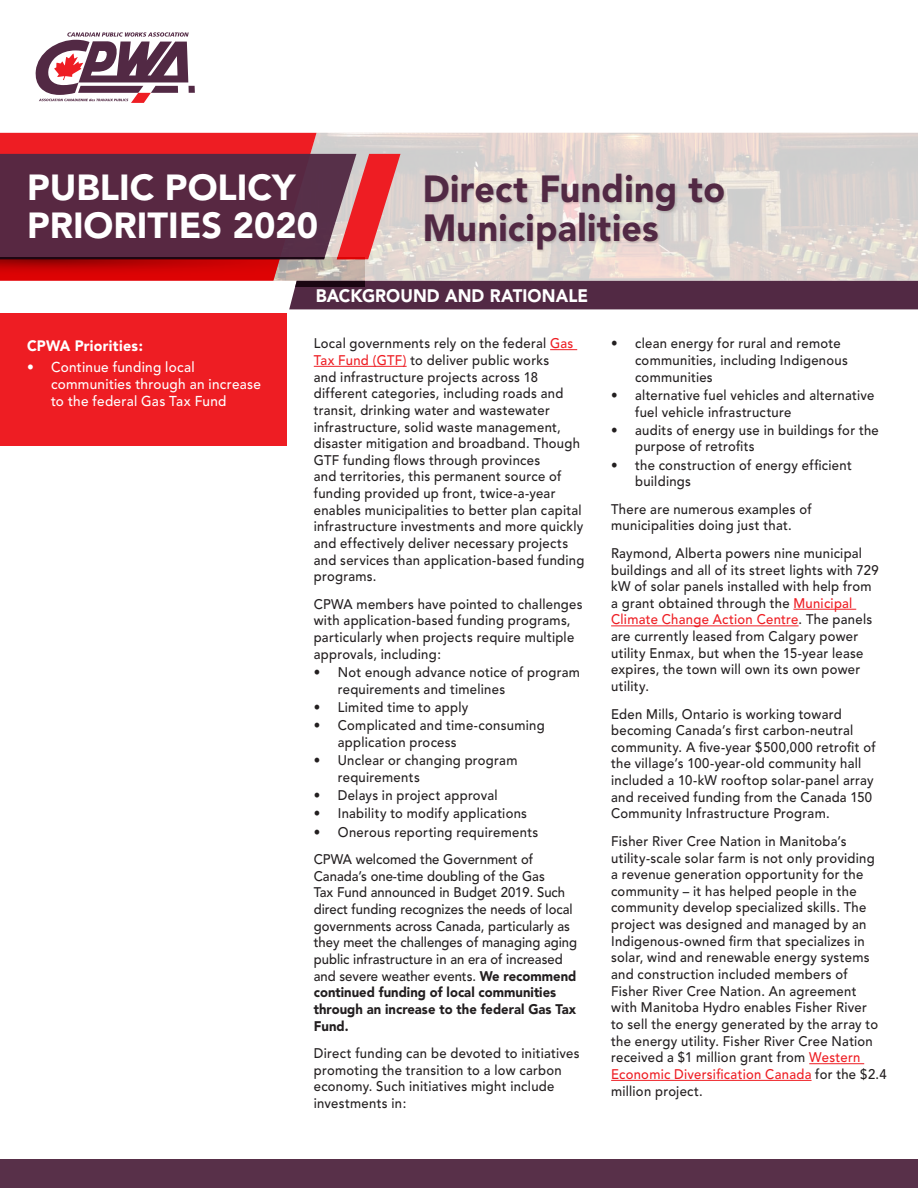
<style>
.page{position:relative;width:918px;height:1188px;background:#fff}
.page>*{position:absolute;margin:0;border:0;box-sizing:border-box;transform-origin:0 0}
.t1{font:900 37.5px/39px "Avenir";letter-spacing:.01em;color:#522944;scale:.95 1}
.t2{font:900 36px/37.5px "Avenir";color:#fff}
.t3{font:900 18px "Avenir";letter-spacing:.005em;color:#fff;scale:.94 1}
.t4{font:900 15px "Avenir";letter-spacing:.015em;color:#fff;scale:.95 1}
.t5{font:500 14.25px/17.1px "Avenir";letter-spacing:.02em;color:#fff;scale:.95 1}
.t6{font:500 13.8px/16.6px "Avenir";letter-spacing:.02em;color:#231f20;scale:.94 1}
.t7{font:500 13.8px/16.6px "Avenir";color:#231f20;scale:.94 1}
.s1{color:#ee1d23}
.s2{font-weight:900}
</style>
<div class="page">
<img style="left:317px;top:133px;width:601px;height:148px">
<svg style="left:0;top:133px;width:317px;height:148px;background:#ea2025"></svg>
<div style="left:0;top:1159px;width:918px;height:29px;background:#583049"></div>
<div style="left:289px;top:281px;width:629px;height:28px;background:#522944"></div>
<svg style="left:0;top:154px;width:401px;height:105px;background:#6c3449"></svg>
<img style="left:0;top:259px;width:363px;height:19px">
<svg style="left:550px;top:349px;width:27px;height:1px"></svg>
<hr style="left:314px;top:366px;width:93px;height:1px;background:#ee1d23">
<hr style="left:793px;top:609px;width:63px;height:1px;background:#ee1d23">
<hr style="left:611px;top:626px;width:188px;height:1px;background:#ee1d23">
<hr style="left:809px;top:1063px;width:55px;height:1px;background:#ee1d23">
<hr style="left:611px;top:1080px;width:201px;height:1px;background:#ee1d23">
<div style="left:424px;top:174px;width:302px;height:79px;background:#231f20;opacity:.2"></div>
<div style="left:0;top:313px;width:286px;height:133px;background:#ee1d23"></div>
<div style="left:189px;top:86px;width:6px;height:7px;background:#522944"></div>
<svg style="left:35px;top:32px;width:154px;height:71px"></svg>
<h2 class="t2" style="left:27px;top:169px;width:293px">PUBLIC POLICY<br>PRIORITIES 2020</h2>
<h1 class="t1" style="left:423px;top:170px;width:320px">Direct Funding to<br>Municipalities</h1>
<p class="t4" style="left:27px;top:337px;width:124px">CPWA Priorities:</p>
<p class="t5" style="left:51px;top:359px;width:223px;text-indent:-24px">• Continue funding local communities through an increase to the federal Gas Tax Fund</p>
<h3 class="t3" style="left:316px;top:284px;width:291px">BACKGROUND AND RATIONALE</h3>
<p class="t6" style="left:314px;top:336px;width:289px">Local governments rely on the federal <span class="s1">Gas Tax Fund (GTF)</span> to deliver public works<br>and infrastructure projects across 18 different categories, including roads and transit, drinking water and wastewater infrastructure, solid waste management, disaster mitigation and broadband. Though GTF funding flows through provinces<br>and territories, this permanent source of funding provided up front, twice-a-year enables municipalities to better plan capital infrastructure investments and more quickly and effectively deliver necessary projects and services than application-based funding programs.</p>
<p class="t6" style="left:314px;top:596px;width:287px">CPWA members have pointed to challenges with application-based funding programs, particularly when projects require multiple approvals, including:</p>
<p class="t6" style="left:338px;top:664px;width:259px;text-indent:-24px">• Not enough advance notice of program requirements and timelines</p>
<p class="t6" style="left:314px;top:699px;width:166px">• Limited time to apply</p>
<p class="t6" style="left:338px;top:717px;width:222px;text-indent:-24px">• Complicated and time-consuming application process</p>
<p class="t6" style="left:338px;top:752px;width:193px;text-indent:-24px">• Unclear or changing program requirements</p>
<p class="t6" style="left:314px;top:787px;width:197px">• Delays in project approval</p>
<p class="t6" style="left:314px;top:806px;width:228px">• Inability to modify applications</p>
<p class="t6" style="left:314px;top:818px;width:240px;line-height:27.5px">• Onerous reporting requirements<br>CPWA welcomed the Government of</p>
<p class="t7" style="left:314px;top:868px;width:282px">Canada’s one-time doubling of the Gas<br>Tax Fund announced in Budget 2019. Such direct funding recognizes the needs of local governments across Canada, particularly as they meet the challenges of managing aging public infrastructure in an era of increased and severe weather events. <span class="s2">We recommend continued funding of local communities through an increase to the federal Gas Tax Fund.</span></p>
<p class="t6" style="left:314px;top:1045px;width:284px">Direct funding can be devoted to initiatives promoting the transition to a low carbon economy. Such initiatives might include investments in:</p>
<p class="t6" style="left:635px;top:336px;width:228px;text-indent:-24px">• clean energy for rural and remote communities, including Indigenous communities</p>
<p class="t6" style="left:635px;top:387px;width:256px;text-indent:-24px">• alternative fuel vehicles and alternative fuel vehicle infrastructure</p>
<p class="t6" style="left:635px;top:422px;width:261px;text-indent:-24px">• audits of energy use in buildings for the purpose of retrofits</p>
<p class="t6" style="left:635px;top:457px;width:232px;text-indent:-24px">• the construction of energy efficient buildings</p>
<p class="t6" style="left:611px;top:501px;width:215px">There are numerous examples of municipalities doing just that.</p>
<p class="t6" style="left:611px;top:545px;width:286px">Raymond, Alberta powers nine municipal buildings and all of its street lights with 729 kW of solar panels installed with help from a grant obtained through the <span class="s1">Municipal Climate Change Action Centre</span>. The panels are currently leased from Calgary power utility Enmax, but when the 15-year lease expires, the town will own its own power utility.</p>
<p class="t6" style="left:611px;top:706px;width:283px">Eden Mills, Ontario is working toward becoming Canada’s first carbon-neutral community. A five-year $500,000 retrofit of the village’s 100-year-old community hall included a 10-kW rooftop solar-panel array and received funding from the Canada 150<br>Community Infrastructure Program.</p>
<p class="t6" style="left:611px;top:833px;width:295px">Fisher River Cree Nation in Manitoba’s utility-scale solar farm is not only providing<br>a revenue generation opportunity for the community – it has helped people in the community develop specialized skills. The project was designed and managed by an Indigenous-owned firm that specializes in solar, wind and renewable energy systems and construction included members of Fisher River Cree Nation. An agreement<br>with Manitoba Hydro enables Fisher River<br>to sell the energy generated by the array to the energy utility. Fisher River Cree Nation received a $1 million grant from <span class="s1">Western Economic Diversification Canada</span> for the $2.4 million project.</p>
</div>
